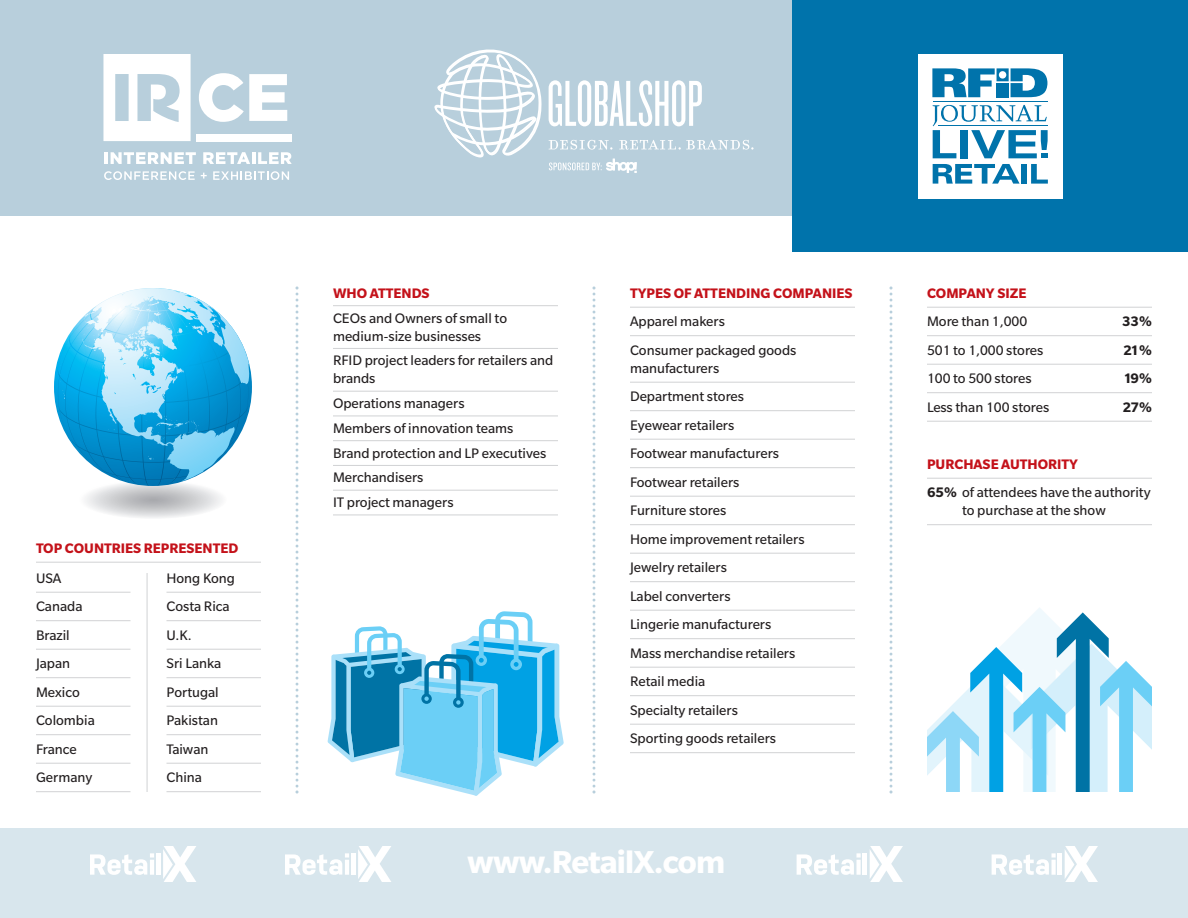
<style>
.page{position:relative;width:1188px;height:918px;background:#fff}
.page>*{position:absolute;margin:0;border:0;box-sizing:border-box;transform-origin:0 0}
.t1{font:700 34.5px "Slate Std";letter-spacing:-.025em;color:#fff}
.t2{font:15px/28.5px "Slate Std";color:#231f20}
.t3{font:700 15px "Slate Std";color:#c4121a}
.t4{font:700 15px "Slate Std";letter-spacing:-.075em;color:#231f20}
.s1{font-weight:700;color:#c4121a}
.s2{font-weight:700}
</style>
<div class="page">
<div style="left:0;top:0;width:396px;height:216px;background:#b8cfdc"></div>
<div style="left:396px;top:0;width:396px;height:216px;background:#b8cfdc"></div>
<div style="left:792px;top:0;width:396px;height:252px;background:#0073ab"></div>
<div style="left:918px;top:54px;width:144px;height:144px;background:#fff"></div>
<svg style="left:932px;top:68px;width:115px;height:29px"></svg>
<hr style="left:933px;top:101px;width:114px;height:1px;background:#0073ab">
<svg style="left:933px;top:105px;width:115px;height:53px"></svg>
<svg style="left:933px;top:164px;width:87px;height:20px"></svg>
<div style="left:1022px;top:164px;width:5px;height:20px;background:#0073ab"></div>
<svg style="left:1031px;top:164px;width:17px;height:20px"></svg>
<svg style="left:103px;top:54px;width:88px;height:87px"></svg>
<svg style="left:199px;top:73px;width:88px;height:49px"></svg>
<div style="left:196px;top:134px;width:96px;height:7px;background:#fff"></div>
<hr style="left:104px;top:152px;width:4px;height:12px;background:#fff">
<svg style="left:111px;top:152px;width:85px;height:12px"></svg>
<svg style="left:203px;top:152px;width:89px;height:12px"></svg>
<svg style="left:104px;top:171px;width:91px;height:9px"></svg>
<svg style="left:201px;top:173px;width:6px;height:6px"></svg>
<svg style="left:213px;top:171px;width:76px;height:9px"></svg>
<svg style="left:79px;top:480px;width:148px;height:39px"></svg>
<svg style="left:58px;top:296px;width:190px;height:190px"></svg>
<hr style="left:333px;top:305px;width:225px;height:1px;background:#d1d2d4">
<hr style="left:333px;top:348px;width:225px;height:1px;background:#d1d2d4">
<hr style="left:333px;top:391px;width:225px;height:1px;background:#d1d2d4">
<hr style="left:333px;top:416px;width:225px;height:1px;background:#d1d2d4">
<hr style="left:333px;top:440px;width:225px;height:1px;background:#d1d2d4">
<hr style="left:333px;top:465px;width:225px;height:1px;background:#d1d2d4">
<hr style="left:333px;top:490px;width:225px;height:1px;background:#d1d2d4">
<hr style="left:333px;top:515px;width:225px;height:1px;background:#d1d2d4">
<hr style="left:630px;top:307px;width:225px;height:1px;background:#d1d2d4">
<hr style="left:630px;top:335px;width:225px;height:1px;background:#d1d2d4">
<hr style="left:630px;top:382px;width:225px;height:1px;background:#d1d2d4">
<hr style="left:630px;top:410px;width:225px;height:1px;background:#d1d2d4">
<hr style="left:630px;top:439px;width:225px;height:1px;background:#d1d2d4">
<hr style="left:630px;top:467px;width:225px;height:1px;background:#d1d2d4">
<hr style="left:630px;top:496px;width:225px;height:1px;background:#d1d2d4">
<hr style="left:630px;top:524px;width:225px;height:1px;background:#d1d2d4">
<hr style="left:630px;top:553px;width:225px;height:1px;background:#d1d2d4">
<hr style="left:630px;top:581px;width:225px;height:1px;background:#d1d2d4">
<hr style="left:630px;top:610px;width:225px;height:1px;background:#d1d2d4">
<hr style="left:630px;top:638px;width:225px;height:1px;background:#d1d2d4">
<hr style="left:630px;top:667px;width:225px;height:1px;background:#d1d2d4">
<hr style="left:630px;top:695px;width:225px;height:1px;background:#d1d2d4">
<hr style="left:630px;top:724px;width:225px;height:1px;background:#d1d2d4">
<hr style="left:630px;top:752px;width:225px;height:1px;background:#d1d2d4">
<hr style="left:927px;top:307px;width:225px;height:1px;background:#d1d2d4">
<hr style="left:927px;top:335px;width:225px;height:1px;background:#d1d2d4">
<hr style="left:927px;top:364px;width:225px;height:1px;background:#d1d2d4">
<hr style="left:927px;top:392px;width:225px;height:1px;background:#d1d2d4">
<hr style="left:927px;top:421px;width:225px;height:1px;background:#d1d2d4">
<hr style="left:927px;top:478px;width:225px;height:1px;background:#d1d2d4">
<hr style="left:927px;top:524px;width:225px;height:1px;background:#d1d2d4">
<svg style="left:296px;top:286px;width:2px;height:508px"></svg>
<svg style="left:592px;top:286px;width:4px;height:508px"></svg>
<svg style="left:890px;top:286px;width:2px;height:508px"></svg>
<svg style="left:927px;top:608px;width:225px;height:184px"></svg>
<hr style="left:36px;top:562px;width:225px;height:1px;background:#d1d2d4">
<hr style="left:36px;top:592px;width:94px;height:1px;background:#d1d2d4">
<hr style="left:36px;top:620px;width:94px;height:1px;background:#d1d2d4">
<hr style="left:36px;top:649px;width:94px;height:1px;background:#d1d2d4">
<hr style="left:36px;top:677px;width:94px;height:1px;background:#d1d2d4">
<hr style="left:36px;top:706px;width:94px;height:1px;background:#d1d2d4">
<hr style="left:36px;top:734px;width:94px;height:1px;background:#d1d2d4">
<hr style="left:36px;top:763px;width:94px;height:1px;background:#d1d2d4">
<hr style="left:36px;top:791px;width:94px;height:1px;background:#d1d2d4">
<hr style="left:166px;top:592px;width:95px;height:1px;background:#d1d2d4">
<hr style="left:166px;top:620px;width:95px;height:1px;background:#d1d2d4">
<hr style="left:166px;top:649px;width:95px;height:1px;background:#d1d2d4">
<hr style="left:166px;top:677px;width:95px;height:1px;background:#d1d2d4">
<hr style="left:166px;top:706px;width:95px;height:1px;background:#d1d2d4">
<hr style="left:166px;top:734px;width:95px;height:1px;background:#d1d2d4">
<hr style="left:166px;top:763px;width:95px;height:1px;background:#d1d2d4">
<hr style="left:166px;top:791px;width:95px;height:1px;background:#d1d2d4">
<hr style="left:147px;top:573px;width:1px;height:219px;background:#d1d2d4">
<svg style="left:549px;top:80px;width:153px;height:46px"></svg>
<svg style="left:434px;top:50px;width:108px;height:107px"></svg>
<svg style="left:549px;top:140px;width:205px;height:10px"></svg>
<svg style="left:549px;top:159px;width:88px;height:14px"></svg>
<svg style="left:328px;top:611px;width:236px;height:185px"></svg>
<div style="left:0;top:828px;width:1188px;height:90px;background:#d8e6ed"></div>
<svg style="left:163px;top:846px;width:33px;height:36px"></svg>
<svg style="left:90px;top:853px;width:64px;height:22px"></svg>
<hr style="left:156px;top:853px;width:4px;height:22px;background:#fff">
<svg style="left:358px;top:846px;width:33px;height:36px"></svg>
<svg style="left:285px;top:853px;width:64px;height:22px"></svg>
<hr style="left:351px;top:853px;width:4px;height:22px;background:#fff">
<svg style="left:1065px;top:846px;width:33px;height:36px"></svg>
<svg style="left:992px;top:853px;width:64px;height:22px"></svg>
<hr style="left:1058px;top:853px;width:4px;height:22px;background:#fff">
<svg style="left:870px;top:846px;width:33px;height:36px"></svg>
<svg style="left:797px;top:853px;width:64px;height:22px"></svg>
<hr style="left:863px;top:853px;width:4px;height:22px;background:#fff">
<p class="t3" style="left:36px;top:543px;width:204px">TOP COUNTRIES REPRESENTED</p>
<p class="t2" style="left:36px;top:565px;width:60px">USA<br>Canada<br>Brazil<br>Japan<br>Mexico<br>Colombia<br>France<br>Germany</p>
<p class="t2" style="left:166px;top:565px;width:70px">Hong Kong<br>Costa Rica<br>U.K.<br>Sri Lanka<br>Portugal<br>Pakistan<br>Taiwan<br>China</p>
<p class="t3" style="left:333px;top:288px;width:98px">WHO ATTENDS</p>
<p class="t2" style="left:333px;top:310px;width:176px;line-height:18px">CEOs and Owners of small to medium-size businesses</p>
<p class="t2" style="left:333px;top:353px;width:222px;line-height:18px">RFID project leaders for retailers and brands</p>
<p class="t2" style="left:333px;top:392px;width:215px;line-height:24.8px">Operations managers<br>Members of innovation teams<br>Brand protection and LP executives<br>Merchandisers<br>IT project managers</p>
<p class="t3" style="left:630px;top:288px;width:224px">TYPES OF ATTENDING COMPANIES</p>
<p class="t2" style="left:630px;top:308px;width:168px">Apparel makers<br>Consumer packaged goods</p>
<p class="t2" style="left:630px;top:355px;width:176px">manufacturers<br>Department stores<br>Eyewear retailers<br>Footwear manufacturers<br>Footwear retailers<br>Furniture stores<br>Home improvement retailers<br>Jewelry retailers<br>Label converters<br>Lingerie manufacturers<br>Mass merchandise retailers<br>Retail media<br>Specialty retailers<br>Sporting goods retailers</p>
<h1 class="t1" style="left:467px;top:851px;width:260px">www.RetailX.com</h1>
<p class="t3" style="left:927px;top:288px;width:101px">COMPANY SIZE</p>
<p class="t2" style="left:927px;top:308px;width:102px">More than 1,000</p>
<p class="t4" style="left:1122px;top:317px;width:31px">33%</p>
<p class="t2" style="left:927px;top:337px;width:118px">501 to 1,000 stores</p>
<p class="t4" style="left:1124px;top:345px;width:30px">21%</p>
<p class="t2" style="left:927px;top:365px;width:106px">100 to 500 stores</p>
<p class="t4" style="left:1124px;top:374px;width:30px">19%</p>
<p class="t2" style="left:927px;top:394px;width:124px">Less than 100 stores</p>
<p class="t4" style="left:1123px;top:402px;width:31px">27%</p>
<p class="t2" style="left:927px;top:451px;width:225px"><span class="s1">PURCHASE AUTHORITY<br></span><span class="s2">65%</span> of attendees have the authority</p>
<p class="t2" style="left:962px;top:497px;width:145px">to purchase at the show</p>
</div>
